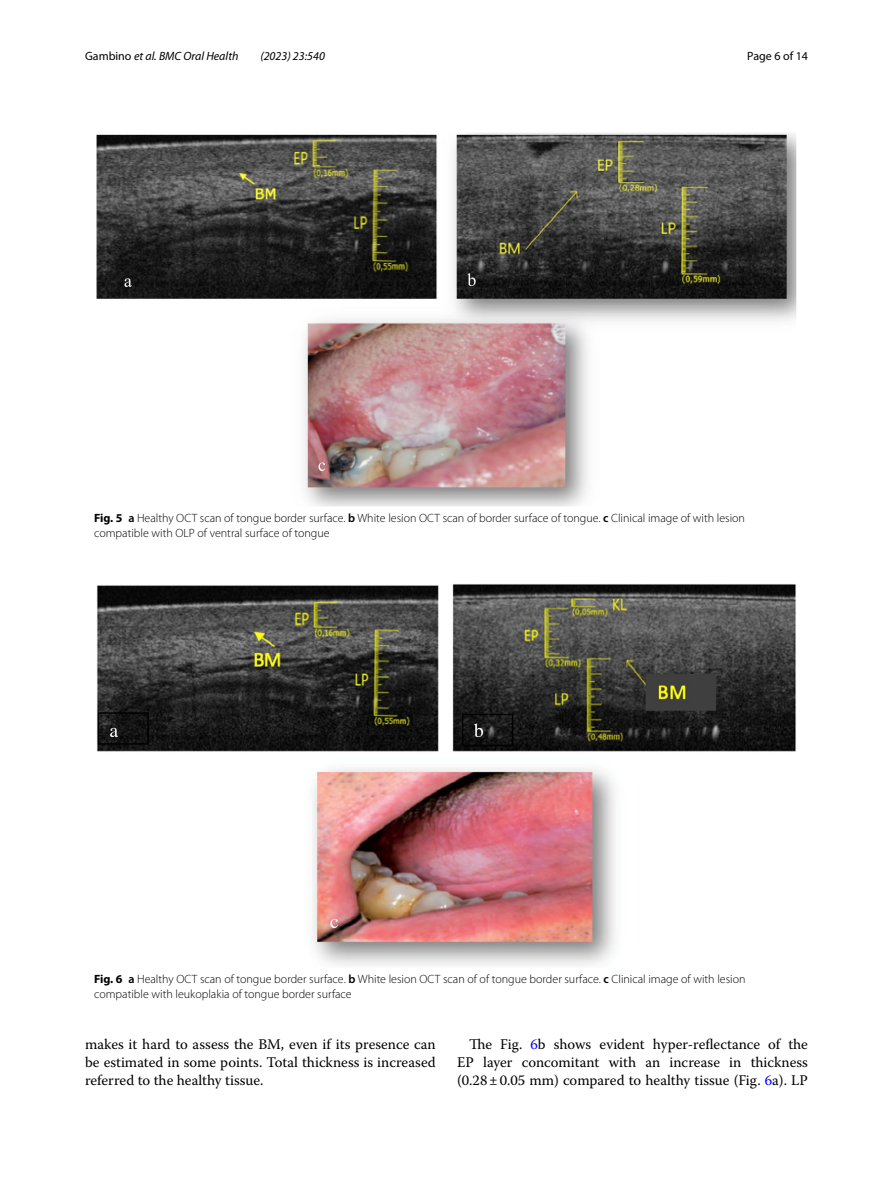
<style>
.page{position:relative;width:893px;height:1187px;background:#fff}
.page>*{position:absolute;margin:0;border:0;box-sizing:border-box;transform-origin:0 0}
.t1{font:14.7px/18px "Warnock Pro";color:#000;text-align:justify}
.t2{font:300 12px/15px "Myriad Pro";color:#000}
.t3{font:italic 12px "Myriad Pro";color:#000}
.t4{font:12px "Myriad Pro";color:#000}
.s1{font-style:normal}
.s2{font-weight:700}
.s3{font-weight:600}
.s4{color:#00f}
</style>
<div class="page">
<img style="left:96px;top:133px;width:701px;height:373px">
<img style="left:96px;top:584px;width:700px;height:382px">
<p class="t3" style="left:85px;top:48px;width:155px"><span class="s1">Gambino</span> et al. BMC Oral Health</p>
<p class="t3" style="left:260px;top:48px;width:66px">(2023) 23:540</p>
<p class="t4" style="left:747px;top:48px;width:62px">Page 6 of 14</p>
<p class="t2" style="left:94px;top:510px;width:652px"><span class="s2">Fig. 5</span> <span class="s3">a</span> Healthy OCT scan of tongue border surface. <span class="s3">b</span> White lesion OCT scan of border surface of tongue. <span class="s3">c</span> Clinical image of with lesion compatible with OLP of ventral surface of tongue</p>
<p class="t2" style="left:94px;top:971px;width:653px"><span class="s2">Fig. 6</span> <span class="s3">a</span> Healthy OCT scan of tongue border surface. <span class="s3">b</span> White lesion OCT scan of of tongue border surface. <span class="s3">c</span> Clinical image of with lesion compatible with leukoplakia of tongue border surface</p>
<p class="t1" style="left:85px;top:1034px;width:352px">makes it hard to assess the BM, even if its presence can be estimated in some points. Total thickness is increased referred to the healthy tissue.</p>
<p class="t1" style="left:457px;top:1034px;width:352px;text-indent:12px">The Fig. <span class="s4">6</span>b shows evident hyper-reflectance of the EP layer concomitant with an increase in thickness (0.28±0.05 mm) compared to healthy tissue (Fig. <span class="s4">6</span>a). LP</p>
</div>
